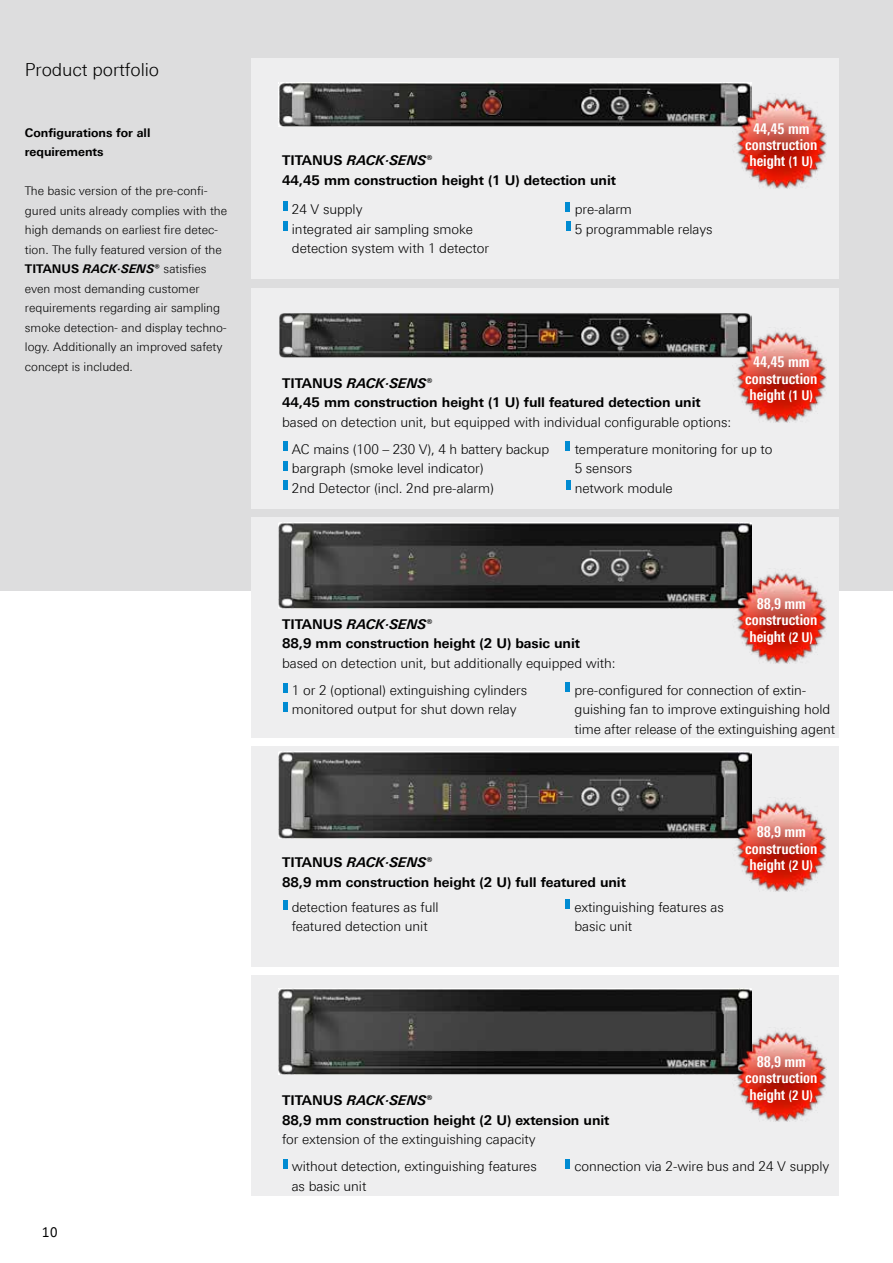
<style>
.page{position:relative;width:893px;height:1263px;background:#fff}
.page>*{position:absolute;margin:0;border:0;box-sizing:border-box;transform-origin:0 0}
.t1{font:300 18px "LT Univers Basic";letter-spacing:-.005em;color:#000}
.t2{font:700 condensed 15.15px/16.5px "LT Univers";color:#fff;text-align:center}
.t3{font:300 13.5px/19.5px "LT Univers Basic";letter-spacing:-.005em;color:#000}
.t4{font:700 13.5px/19.5px "LT Univers Basic";letter-spacing:-.005em;color:#000}
.t5{font:13.5px "LT Univers Typewriter";color:#000}
.t6{font:300 12px/19.5px "LT Univers Basic";color:#000}
.t7{font:700 12px/19.5px "LT Univers Basic";color:#000}
.s1{font-weight:700}
.s2{font-weight:700;font-style:italic}
.s3{font-style:italic}
.s4{font-size:13.5px}
</style>
<div class="page">
<div style="left:0;top:0;width:893px;height:590px;background:#ddddde"></div>
<div style="left:251px;top:517px;width:587px;height:221px;background:#eeeeef"></div>
<div style="left:251px;top:975px;width:587px;height:221px;background:#eeeeef"></div>
<div style="left:251px;top:746px;width:587px;height:221px;background:#eeeeef"></div>
<div style="left:251px;top:58px;width:587px;height:221px;background:#eeeeef"></div>
<div style="left:251px;top:288px;width:587px;height:221px;background:#eeeeef"></div>
<img style="left:279px;top:82px;width:472px;height:45px">
<img style="left:279px;top:313px;width:472px;height:44px">
<img style="left:279px;top:522px;width:472px;height:86px">
<img style="left:279px;top:752px;width:472px;height:86px">
<img style="left:279px;top:988px;width:472px;height:86px">
<svg style="left:283px;top:202px;width:4px;height:9px"></svg>
<div style="left:283px;top:221px;width:5px;height:10px;background:#008bd2"></div>
<hr style="left:566px;top:202px;width:4px;height:10px;background:#008bd2">
<hr style="left:566px;top:221px;width:4px;height:10px;background:#008bd2">
<img style="left:732px;top:94px;width:95px;height:95px">
<img style="left:732px;top:327px;width:95px;height:96px">
<hr style="left:283px;top:441px;width:4px;height:10px;background:#008bd2">
<div style="left:283px;top:461px;width:5px;height:10px;background:#008bd2"></div>
<div style="left:283px;top:480px;width:5px;height:10px;background:#008bd2"></div>
<hr style="left:566px;top:441px;width:4px;height:10px;background:#008bd2">
<hr style="left:566px;top:480px;width:4px;height:10px;background:#008bd2">
<img style="left:732px;top:569px;width:95px;height:95px">
<svg style="left:283px;top:683px;width:4px;height:9px"></svg>
<div style="left:283px;top:702px;width:5px;height:10px;background:#008bd2"></div>
<hr style="left:566px;top:682px;width:4px;height:10px;background:#008bd2">
<img style="left:732px;top:797px;width:95px;height:95px">
<svg style="left:283px;top:900px;width:4px;height:9px"></svg>
<hr style="left:566px;top:899px;width:4px;height:10px;background:#008bd2">
<img style="left:732px;top:1027px;width:95px;height:95px">
<hr style="left:283px;top:1159px;width:4px;height:10px;background:#008bd2">
<svg style="left:566px;top:1159px;width:4px;height:9px"></svg>
<h1 class="t1" style="left:25px;top:59px;width:136px">Product portfolio</h1>
<p class="t7" style="left:25px;top:122px;width:127px">Configurations for all requirements</p>
<p class="t6" style="left:25px;top:181px;width:204px">The basic version of the pre-confi&shy;gured units already complies with the high demands on earliest fire detec&shy;tion. The fully featured version of the <span class="s1">TITANUS</span> <span class="s2">RACK·SENS</span><span class="s1">®</span> satisfies even most demanding customer requirements regarding air sampling smoke detection- and display techno&shy;logy. Additionally an improved safety concept is included.</p>
<p class="t5" style="left:42px;top:1225px;width:18px">10</p>
<p class="t4" style="left:282px;top:151px;width:335px">TITANUS <span class="s3">RACK·SENS</span>®<br>44,45 mm construction height (1 U) detection unit</p>
<p class="t3" style="left:292px;top:200px;width:199px">24 V supply<br>integrated air sampling smoke detection system with 1 detector</p>
<p class="t3" style="left:575px;top:200px;width:139px">pre-alarm<br>5 programmable relays</p>
<p class="t2" style="left:745px;top:120px;width:74px">44,45 mm construction height <span class="s4">(1 U)</span></p>
<p class="t4" style="left:282px;top:373px;width:420px">TITANUS <span class="s3">RACK·SENS</span>®<br>44,45 mm construction height (1 U) full featured detection unit</p>
<p class="t3" style="left:282px;top:412px;width:451px">based on detection unit, but equipped with individual configurable options:</p>
<p class="t2" style="left:745px;top:354px;width:74px">44,45 mm construction height <span class="s4">(1 U)</span></p>
<p class="t3" style="left:292px;top:439px;width:259px">AC mains (100 – 230 V), 4 h battery backup bargraph (smoke level indicator)<br>2nd Detector (incl. 2nd pre-alarm)</p>
<p class="t3" style="left:575px;top:439px;width:199px">temperature monitoring for up to<br>5 sensors<br>network module</p>
<p class="t4" style="left:282px;top:614px;width:299px">TITANUS <span class="s3">RACK·SENS</span>®<br>88,9 mm construction height (2 U) basic unit</p>
<p class="t3" style="left:282px;top:653px;width:335px">based on detection unit, but additionally equipped with:</p>
<p class="t2" style="left:745px;top:595px;width:74px">88,9 mm construction height <span class="s4">(2 U)</span></p>
<p class="t3" style="left:292px;top:680px;width:237px">1 or 2 (optional) extinguishing cylinders monitored output for shut down relay</p>
<p class="t3" style="left:574px;top:680px;width:262px">pre-configured for connection of extin&shy;guishing fan to improve extinguishing hold time after release of the extinguishing agent</p>
<p class="t4" style="left:282px;top:852px;width:345px">TITANUS <span class="s3">RACK·SENS</span>®<br>88,9 mm construction height (2 U) full featured unit</p>
<p class="t3" style="left:292px;top:897px;width:148px">detection features as full featured detection unit</p>
<p class="t3" style="left:574px;top:897px;width:151px">extinguishing features as basic unit</p>
<p class="t2" style="left:745px;top:823px;width:74px">88,9 mm construction height <span class="s4">(2 U)</span></p>
<p class="t4" style="left:282px;top:1090px;width:329px">TITANUS <span class="s3">RACK·SENS</span>®<br>88,9 mm construction height (2 U) extension unit</p>
<p class="t3" style="left:282px;top:1129px;width:255px">for extension of the extinguishing capacity</p>
<p class="t2" style="left:745px;top:1053px;width:74px">88,9 mm construction height <span class="s4">(2 U)</span></p>
<p class="t3" style="left:292px;top:1156px;width:247px">without detection, extinguishing features as basic unit</p>
<p class="t3" style="left:574px;top:1156px;width:256px">connection via 2-wire bus and 24 V supply</p>
</div>
